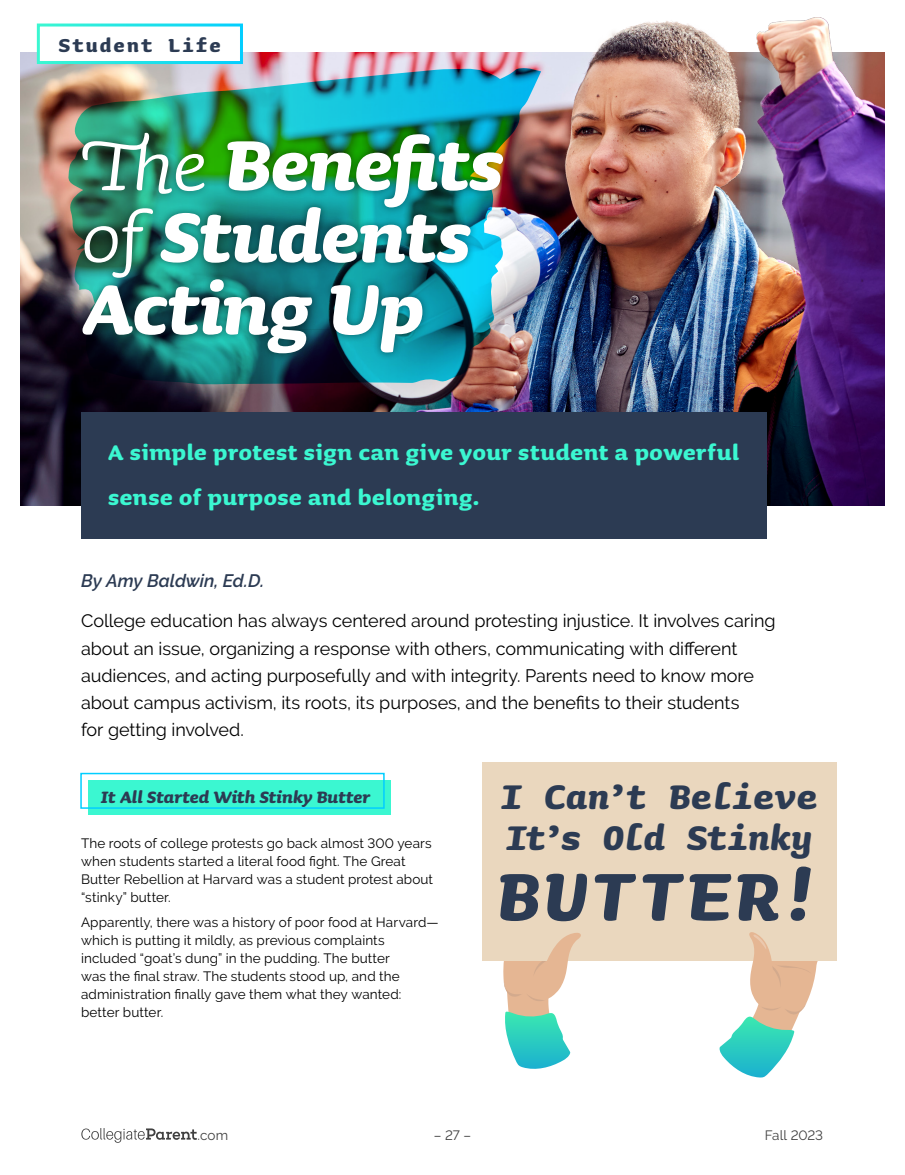
<style>
.page{position:relative;width:905px;height:1175px;background:#fff}
.page>*{position:absolute;margin:0;border:0;box-sizing:border-box;transform-origin:0 0}
.H1___Article_Title___Student_Life{font:italic 700 90px/72px "Sauna Pro";letter-spacing:-.005em;color:#fff}
.P___Article_Text_Raleway{font:italic 700 85.95px "Sauna Mono Pro";letter-spacing:.055em;color:#2c3b53}
.P___Article_Text_Raleway-2{font:italic 700 43.65px/41px "Sauna Mono Pro";letter-spacing:-.01em;color:#2c3b53}
.P___Opener_Sauna_Dark_Blue_SPAN{font:700 27px/45px "Sauna Pro";letter-spacing:.025em;color:#3bf7d1}
.t1{font:700 24px "Sauna Mono Pro";letter-spacing:.07em;color:#2c3b53}
.H2___Protest_Head{font:italic 700 21px "Sauna Pro";color:#2c3b53}
.P___Article_Text_Raleway_SpanUp{font:18px/27px "Raleway";letter-spacing:-.005em;color:#000}
.P___Byline{font:italic 600 18px "Raleway";letter-spacing:-.005em;color:#2c3b53}
.P___Article_Text_Raleway-3{font:13.5px/18px "Raleway";letter-spacing:.01em;color:#000}
.t2{font:13.5px "Raleway";letter-spacing:-.005em;color:#404040}
.s1{font-family:"Sauna Pro Regular Italic Swash";font-weight:400;font-style:normal}
</style>
<div class="page">
<img style="left:20px;top:52px;width:264px;height:454px">
<img style="left:284px;top:17px;width:600px;height:489px">
<img style="left:68px;top:68px;width:473px;height:316px">
<div style="left:74px;top:125px;width:437px;height:236px;background:#000;opacity:.5"></div>
<div style="left:81px;top:412px;width:685px;height:126px;background:#2c3b53"></div>
<div style="left:88px;top:780px;width:302px;height:34px;background:#3bf7d1"></div>
<div style="left:80px;top:772px;width:304px;height:36px;border:2px solid #02ceff"></div>
<div style="left:482px;top:762px;width:354px;height:199px;background:#ead7be"></div>
<svg style="left:719px;top:932px;width:99px;height:145px"></svg>
<svg style="left:503px;top:933px;width:78px;height:136px"></svg>
<svg style="left:81px;top:1128px;width:116px;height:15px"></svg>
<div style="left:38px;top:26px;width:203px;height:35px;background:#fff"></div>
<div style="left:37px;top:24px;width:206px;height:40px;border:3px solid #fff"></div>
<p class="t1" style="left:59px;top:31px;width:164px">Student Life</p>
<h1 class="H1___Article_Title___Student_Life" style="left:81px;top:127px;width:424px"><span class="s1">The</span> Benefits <span class="s1">of</span> Students<br>Acting Up</h1>
<p class="P___Opener_Sauna_Dark_Blue_SPAN" style="left:108px;top:429px;width:632px">A simple protest sign can give your student a powerful sense of purpose and belonging.</p>
<p class="P___Byline" style="left:81px;top:570px;width:185px">By Amy Baldwin, Ed.D.</p>
<h2 class="P___Article_Text_Raleway_SpanUp" style="left:81px;top:607px;width:696px">College education has always centered around protesting injustice. It involves caring about an issue, organizing a response with others, communicating with different audiences, and acting purposefully and with integrity. Parents need to know more about campus activism, its roots, its purposes, and the benefits to their students<br>for getting involved.</h2>
<h2 class="H2___Protest_Head" style="left:101px;top:784px;width:270px">It All Started With Stinky Butter</h2>
<p class="P___Article_Text_Raleway-3" style="left:81px;top:834px;width:353px">The roots of college protests go back almost 300 years when students started a literal food fight. The Great Butter Rebellion at Harvard was a student protest about “stinky” butter.</p>
<p class="P___Article_Text_Raleway-3" style="left:81px;top:913px;width:359px">Apparently, there was a history of poor food at Harvard— which is putting it mildly, as previous complaints included “goat’s dung” in the pudding. The butter<br>was the final straw. The students stood up, and the administration finally gave them what they wanted: better butter.</p>
<p class="P___Article_Text_Raleway-2" style="left:500px;top:775px;width:319px">I Can’t Believe<br>It’s Old Stinky</p>
<p class="P___Article_Text_Raleway" style="left:497px;top:846px;width:324px">BUTTER!</p>
<p class="t2" style="left:198px;top:1127px;width:32px">.com</p>
<p class="t2" style="left:434px;top:1127px;width:39px">– 27 –</p>
<p class="t2" style="left:765px;top:1127px;width:60px">Fall 2023</p>
</div>
